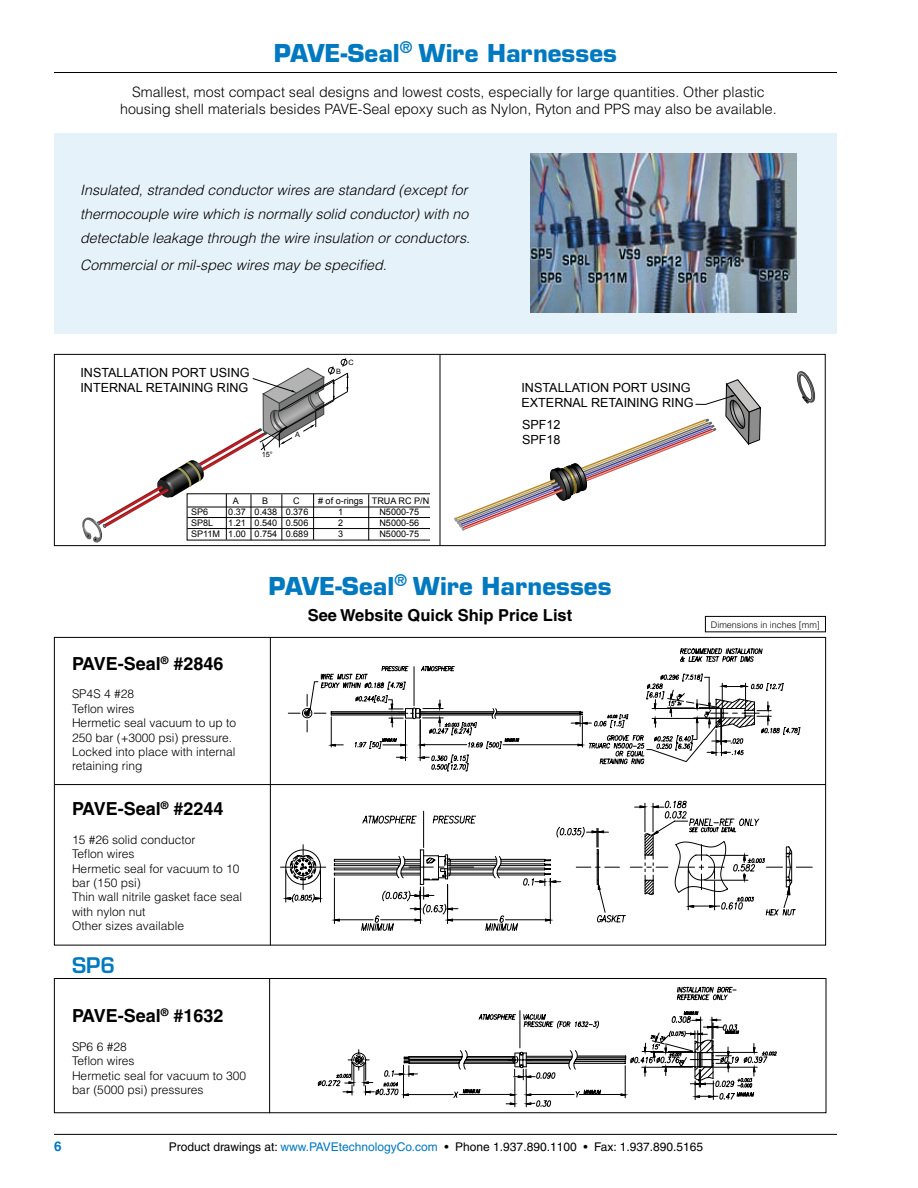
<style>
.page{position:relative;width:918px;height:1188px;background:#fff}
.page>*{position:absolute;margin:0;border:0;box-sizing:border-box;transform-origin:0 0}
.t1{font:700 24px "Eurostile";color:#0079c1}
.t2{font:600 21px "Eurostile";color:#0079c1}
.t3{font:700 18px "Helvetica";color:#000}
.t4{font:700 16.5px "Helvetica";color:#000}
.t5{font:italic 300 14.25px/24px "Helvetica";color:#000}
.t6{font:300 14.25px/17.2px "Helvetica";color:#000;text-align:center}
.t7{font:700 13.5px "Helvetica";color:#0079c1}
.t8{font:12.6px/15.1px "Arial";letter-spacing:-.005em;color:#010101}
.t9{font:12.6px/14.7px "Arial";color:#000}
.t10{font:300 12px/14.4px "Helvetica";color:#000}
.t11{font:12px "Helvetica";color:#000}
.t12{font:9px/10.9px "Arial";color:#000;text-align:center}
.t13{font:300 9px "Helvetica";color:#000}
.t14{font:7.35px "Arial";color:#000}
.s1{color:#0079c1}
</style>
<div class="page">
<hr style="left:54px;top:1134px;width:783px;height:1px;background:#000">
<hr style="left:55px;top:784px;width:771px;height:1px;background:#000">
<hr style="left:270px;top:637px;width:1px;height:308px;background:#000">
<div style="left:54px;top:354px;width:772px;height:192px;border:1px solid #000"></div>
<hr style="left:440px;top:355px;width:1px;height:191px;background:#000">
<div style="left:705px;top:616px;width:121px;height:16px;border:1px solid #000"></div>
<div style="left:54px;top:978px;width:772px;height:135px;border:1px solid #000"></div>
<hr style="left:269px;top:979px;width:1px;height:134px;background:#000">
<svg style="left:318px;top:987px;width:459px;height:120px"></svg>
<svg style="left:280px;top:851px;width:533px;height:80px"></svg>
<svg style="left:282px;top:800px;width:510px;height:124px"></svg>
<svg style="left:797px;top:371px;width:19px;height:32px"></svg>
<svg style="left:455px;top:380px;width:306px;height:150px"></svg>
<svg style="left:82px;top:358px;width:347px;height:185px"></svg>
<hr style="left:188px;top:507px;width:241px;height:1px;background:#000">
<hr style="left:187px;top:517px;width:242px;height:1px;background:#000">
<hr style="left:187px;top:528px;width:242px;height:1px;background:#000">
<hr style="left:226px;top:494px;width:1px;height:46px;background:#000">
<hr style="left:251px;top:494px;width:1px;height:46px;background:#000">
<hr style="left:282px;top:494px;width:1px;height:46px;background:#000">
<hr style="left:313px;top:494px;width:1px;height:46px;background:#000">
<hr style="left:368px;top:494px;width:1px;height:46px;background:#000">
<svg style="left:288px;top:648px;width:475px;height:66px"></svg>
<svg style="left:302px;top:666px;width:498px;height:105px"></svg>
<div style="left:54px;top:134px;width:783px;height:200px;background:#e6f2f9"></div>
<img style="left:531px;top:154px;width:266px;height:158px">
<hr style="left:54px;top:72px;width:783px;height:1px;background:#000">
<h1 class="t1" style="left:274px;top:39px;width:345px">PAVE-Seal<sup>®</sup> Wire Harnesses</h1>
<p class="t6" style="left:120px;top:83px;width:658px">Smallest, most compact seal designs and lowest costs, especially for large quantities. Other plastic housing shell materials besides PAVE-Seal epoxy such as Nylon, Ryton and PPS may also be available.</p>
<p class="t5" style="left:80px;top:178px;width:391px">Insulated, stranded conductor wires are standard (except for thermocouple wire which is normally solid conductor) with no detectable leakage through the wire insulation or conductors.</p>
<p class="t5" style="left:80px;top:253px;width:308px">Commercial or mil-spec wires may be specified.</p>
<p class="t9" style="left:80px;top:366px;width:171px">INSTALLATION PORT USING<br>INTERNAL RETAINING RING</p>
<p class="t14" style="left:262px;top:450px;width:13px">15°</p>
<p class="t14" style="left:295px;top:430px;width:6px">A</p>
<p class="t14" style="left:336px;top:366px;width:6px">B</p>
<p class="t14" style="left:348px;top:357px;width:7px">C</p>
<p class="t12" style="left:191px;top:507px;width:31px;text-align:left">SP6<br>SP8L<br>SP11M</p>
<p class="t12" style="left:228px;top:496px;width:19px">A<br>0.37<br>1.21<br>1.00</p>
<p class="t12" style="left:255px;top:496px;width:24px">B<br>0.438<br>0.540<br>0.754</p>
<p class="t12" style="left:286px;top:496px;width:24px">C<br>0.376<br>0.506<br>0.689</p>
<p class="t12" style="left:318px;top:496px;width:47px"># of o-rings<br>1<br>2<br>3</p>
<p class="t12" style="left:372px;top:496px;width:59px">TRUA RC P/N<br>N5000-75<br>N5000-56<br>N5000-75</p>
<p class="t8" style="left:521px;top:380px;width:174px">INSTALLATION PORT USING<br>EXTERNAL RETAINING RING</p>
<p class="t8" style="left:522px;top:417px;width:40px">SPF12<br>SPF18</p>
<h3 class="t3" style="left:72px;top:652px;width:153px">PAVE-Seal<sup>®</sup> #2846</h3>
<p class="t10" style="left:72px;top:687px;width:166px">SP4S 4 #28<br>Teflon wires<br>Hermetic seal vacuum to up to<br>250 bar (+3000 psi) pressure.<br>Locked into place with internal retaining ring</p>
<h3 class="t3" style="left:72px;top:798px;width:153px">PAVE-Seal<sup>®</sup> #2244</h3>
<p class="t10" style="left:72px;top:832px;width:172px">15 #26 solid conductor<br>Teflon wires<br>Hermetic seal for vacuum to 10 bar (150 psi)<br>Thin wall nitrile gasket face seal with nylon nut<br>Other sizes available</p>
<h2 class="t2" style="left:72px;top:952px;width:45px">SP6</h2>
<h3 class="t3" style="left:72px;top:1005px;width:153px">PAVE-Seal<sup>®</sup> #1632</h3>
<p class="t10" style="left:72px;top:1039px;width:176px">SP6 6 #28<br>Teflon wires<br>Hermetic seal for vacuum to 300 bar (5000 psi) pressures</p>
<h1 class="t1" style="left:268px;top:571px;width:345px">PAVE-Seal<sup>®</sup> Wire Harnesses</h1>
<h3 class="t4" style="left:308px;top:605px;width:266px">See Website Quick Ship Price List</h3>
<p class="t13" style="left:711px;top:619px;width:111px">Dimensions in inches [mm]</p>
<p class="t7" style="left:54px;top:1138px;width:9px">6</p>
<p class="t11" style="left:169px;top:1140px;width:536px">Product drawings at: <span class="s1">www.PAVEtechnologyCo.com</span> • Phone 1.937.890.1100 • Fax: 1.937.890.5165</p>
</div>
